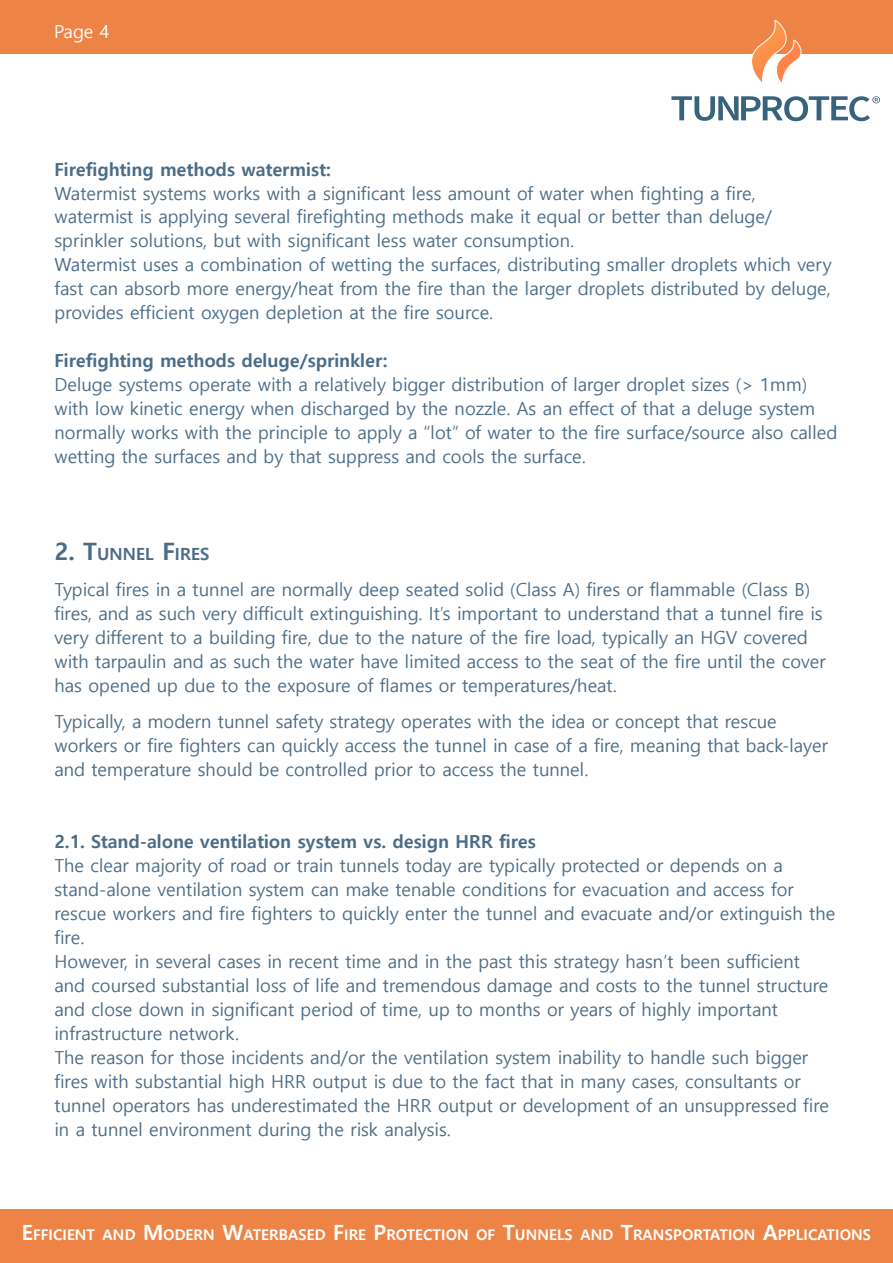
<style>
.page{position:relative;width:893px;height:1263px;background:#fff}
.page>*{position:absolute;margin:0;border:0;box-sizing:border-box;transform-origin:0 0}
.t1{font:18px/24px "Malgun Gothic";color:#4b6c87}
.t2{font:700 18px "Malgun Gothic";color:#4b6c87}
.t3{font:18px "Malgun Gothic";color:#fff}
.t4{font:700 16.8px "Malgun Gothic";color:#4b6c87}
.t5{font:700 14.7px "Malgun Gothic";color:#fff}
.s1{font-size:24px}
.s2{font-size:21px}
</style>
<div class="page">
<div style="left:0;top:0;width:893px;height:54px;background:#ed8446"></div>
<div style="left:0;top:1209px;width:893px;height:54px;background:#ed8446"></div>
<svg style="left:671px;top:96px;width:209px;height:25px"></svg>
<svg style="left:751px;top:20px;width:51px;height:63px"></svg>
<p class="t3" style="left:54px;top:21px;width:57px">Page 4</p>
<p class="t2" style="left:55px;top:158px;width:278px">Firefighting methods watermist:</p>
<p class="t1" style="left:55px;top:181px;width:779px">Watermist systems works with a significant less amount of water when fighting a fire, watermist is applying several firefighting methods make it equal or better than deluge/ sprinkler solutions, but with significant less water consumption.<br>Watermist uses a combination of wetting the surfaces, distributing smaller droplets which very fast can absorb more energy/heat from the fire than the larger droplets distributed by deluge, provides efficient oxygen depletion at the fire source.</p>
<p class="t2" style="left:55px;top:350px;width:335px">Firefighting methods deluge/sprinkler:</p>
<p class="t1" style="left:55px;top:373px;width:784px">Deluge systems operate with a relatively bigger distribution of larger droplet sizes (&gt; 1mm) with low kinetic energy when discharged by the nozzle. As an effect of that a deluge system normally works with the principle to apply a “lot” of water to the fire surface/source also called wetting the surfaces and by that suppress and cools the surface.</p>
<p class="t4" style="left:55px;top:543px;width:157px"><span class="s1">2. T</span>UNNEL <span class="s1">F</span>IRES</p>
<p class="t1" style="left:55px;top:577px;width:773px">Typical fires in a tunnel are normally deep seated solid (Class A) fires or flammable (Class B) fires, and as such very difficult extinguishing. It’s important to understand that a tunnel fire is very different to a building fire, due to the nature of the fire load, typically an HGV covered with tarpaulin and as such the water have limited access to the seat of the fire until the cover has opened up due to the exposure of flames or temperatures/heat.</p>
<p class="t1" style="left:55px;top:709px;width:775px">Typically, a modern tunnel safety strategy operates with the idea or concept that rescue workers or fire fighters can quickly access the tunnel in case of a fire, meaning that back-layer and temperature should be controlled prior to access the tunnel.</p>
<p class="t2" style="left:55px;top:830px;width:483px">2.1. Stand-alone ventilation system vs. design HRR fires</p>
<p class="t1" style="left:55px;top:853px;width:782px">The clear majority of road or train tunnels today are typically protected or depends on a stand-alone ventilation system can make tenable conditions for evacuation and access for rescue workers and fire fighters to quickly enter the tunnel and evacuate and/or extinguish the fire.<br>However, in several cases in recent time and in the past this strategy hasn’t been sufficient<br>and coursed substantial loss of life and tremendous damage and costs to the tunnel structure and close down in significant period of time, up to months or years of highly important infrastructure network.<br>The reason for those incidents and/or the ventilation system inability to handle such bigger fires with substantial high HRR output is due to the fact that in many cases, consultants or tunnel operators has underestimated the HRR output or development of an unsuppressed fire in a tunnel environment during the risk analysis.</p>
<p class="t5" style="left:22px;top:1226px;width:851px"><span class="s2">E</span>FFICIENT AND <span class="s2">M</span>ODERN <span class="s2">W</span>ATERBASED <span class="s2">F</span>IRE <span class="s2">P</span>ROTECTION OF <span class="s2">T</span>UNNELS AND <span class="s2">T</span>RANSPORTATION <span class="s2">A</span>PPLICATIONS</p>
</div>
